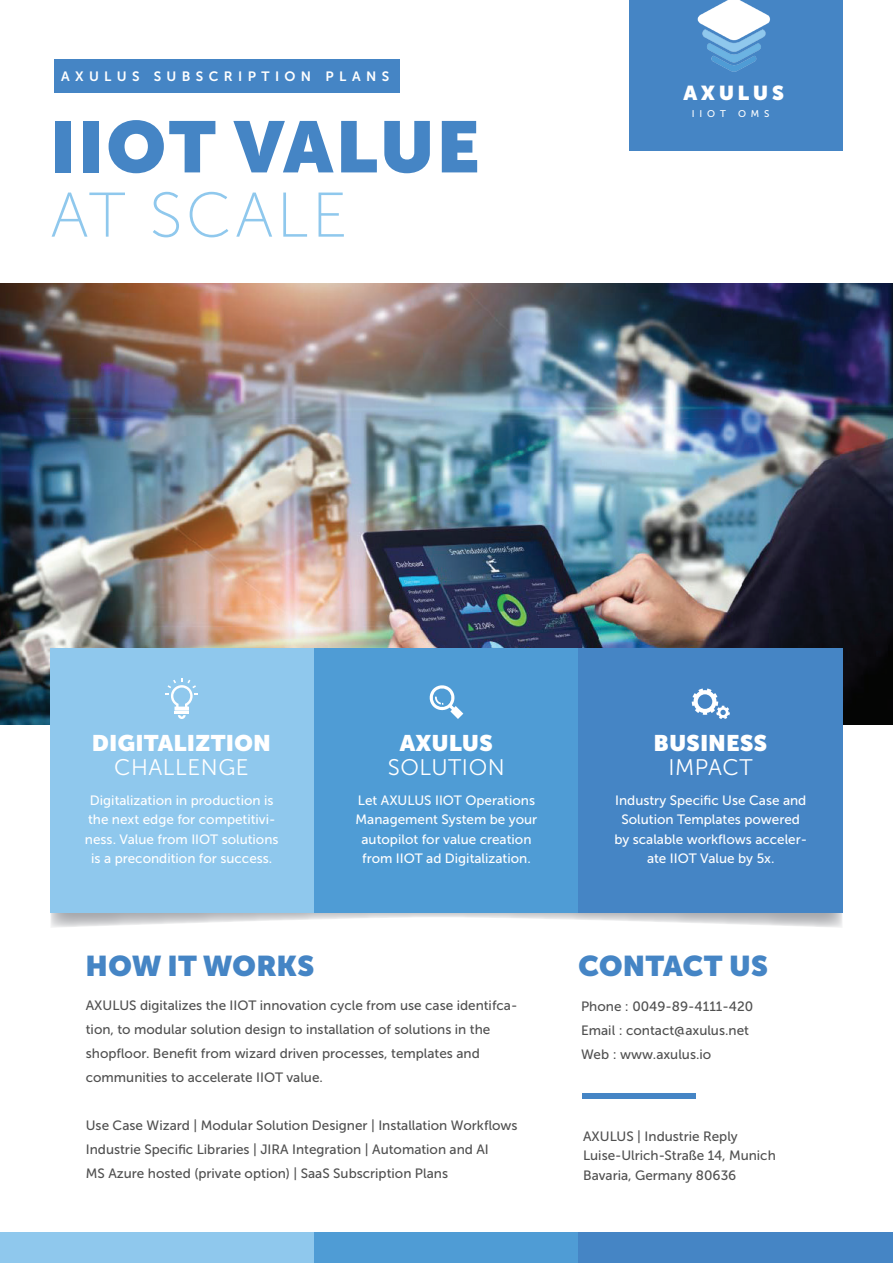
<style>
.page{position:relative;width:893px;height:1263px;background:#fff}
.page>*{position:absolute;margin:0;border:0;box-sizing:border-box;transform-origin:0 0}
.t1{font:900 72px "Museo Sans Display";letter-spacing:.05em;color:#4585c5}
.t2{font:63px "Museo Sans 100";letter-spacing:.05em;color:#8fc8ed}
.t3{font:900 28.5px "Museo Sans Display";letter-spacing:.025em;color:#4585c5}
.t4{font:900 22.5px "Museo Sans Display";letter-spacing:.025em;color:#fff}
.t5{font:22.5px "Museo Sans 300";letter-spacing:.025em;color:#fff}
.t6{font:900 20.1px "Museo Sans Display";letter-spacing:.2em;color:#fff}
.t7{font:13.5px/24px "Museo Sans 500";color:#505050}
.t8{font:13.5px/19.5px "Museo Sans 500";color:#fff;text-align:center}
.t9{font:13.5px "Museo Sans 700";letter-spacing:.4em;color:#fff}
.t10{font:9.75px "Museo Sans 500";letter-spacing:.5em;color:#fff}
</style>
<div class="page">
<img style="left:0;top:284px;width:893px;height:440px">
<svg style="left:50px;top:912px;width:792px;height:15px"></svg>
<div style="left:629px;top:0;width:213px;height:150px;background:#4585c5"></div>
<div style="left:50px;top:648px;width:264px;height:264px;background:#8fc8ed"></div>
<div style="left:314px;top:648px;width:264px;height:264px;background:#4f9cd5"></div>
<div style="left:578px;top:648px;width:264px;height:264px;background:#4585c5"></div>
<div style="left:0;top:1233px;width:314px;height:30px;background:#8fc8ed"></div>
<div style="left:314px;top:1233px;width:264px;height:30px;background:#4f9cd5"></div>
<div style="left:578px;top:1233px;width:315px;height:30px;background:#4585c5"></div>
<svg style="left:429px;top:685px;width:34px;height:34px"></svg>
<svg style="left:692px;top:688px;width:38px;height:31px"></svg>
<svg style="left:166px;top:678px;width:32px;height:41px"></svg>
<div style="left:582px;top:1094px;width:113px;height:5px;background:#4585c5"></div>
<div style="left:54px;top:59px;width:346px;height:33px;background:#4585c5"></div>
<img style="left:697px;top:0;width:73px;height:72px">
<p class="t9" style="left:61px;top:69px;width:330px">AXULUS SUBSCRIPTION PLANS</p>
<h1 class="t1" style="left:50px;top:105px;width:430px">IIOT VALUE</h1>
<h2 class="t2" style="left:50px;top:182px;width:299px">AT SCALE</h2>
<h3 class="t6" style="left:683px;top:82px;width:102px">AXULUS</h3>
<p class="t10" style="left:692px;top:108px;width:36px">IIOT</p>
<p class="t10" style="left:738px;top:108px;width:33px">OMS</p>
<h3 class="t4" style="left:92px;top:730px;width:180px">DIGITALIZTION</h3>
<h3 class="t5" style="left:114px;top:755px;width:136px">CHALLENGE</h3>
<h3 class="t4" style="left:400px;top:730px;width:94px">AXULUS</h3>
<h3 class="t5" style="left:388px;top:755px;width:119px">SOLUTION</h3>
<h3 class="t4" style="left:654px;top:730px;width:115px">BUSINESS</h3>
<h3 class="t5" style="left:668px;top:755px;width:86px">IMPACT</h3>
<p class="t8" style="left:85px;top:790px;width:195px">Digitalization in production is the next edge for competitivi&shy;ness. Value from IIOT solutions is a precondition for success.</p>
<p class="t8" style="left:356px;top:790px;width:183px">Let AXULUS IIOT Operations<br>Management System be your autopilot for value creation from IIOT ad Digitalization.</p>
<p class="t8" style="left:614px;top:790px;width:194px">Industry Specific Use Case and<br>Solution Templates powered by scalable workflows acceler&shy;ate IIOT Value by 5x.</p>
<h3 class="t3" style="left:86px;top:949px;width:230px">HOW IT WORKS</h3>
<h3 class="t3" style="left:578px;top:949px;width:191px">CONTACT US</h3>
<p class="t7" style="left:581px;top:994px;width:174px">Phone : 0049-89-4111-420<br>Email : contact@axulus.net<br>Web : www.axulus.io</p>
<p class="t7" style="left:86px;top:993px;width:433px">AXULUS digitalizes the IIOT innovation cycle from use case identifca&shy;tion, to modular solution design to installation of solutions in the shopfloor. Benefit from wizard driven processes, templates and communities to accelerate IIOT value.</p>
<p class="t7" style="left:86px;top:1113px;width:433px">Use Case Wizard | Modular Solution Designer | Installation Workflows<br>Industrie Specific Libraries | JIRA Integration | Automation and AI<br>MS Azure hosted (private option) | SaaS Subscription Plans</p>
<p class="t7" style="left:583px;top:1126px;width:194px;line-height:19.5px">AXULUS | Industrie Reply<br>Luise-Ulrich-Straße 14, Munich<br>Bavaria, Germany 80636</p>
</div>
